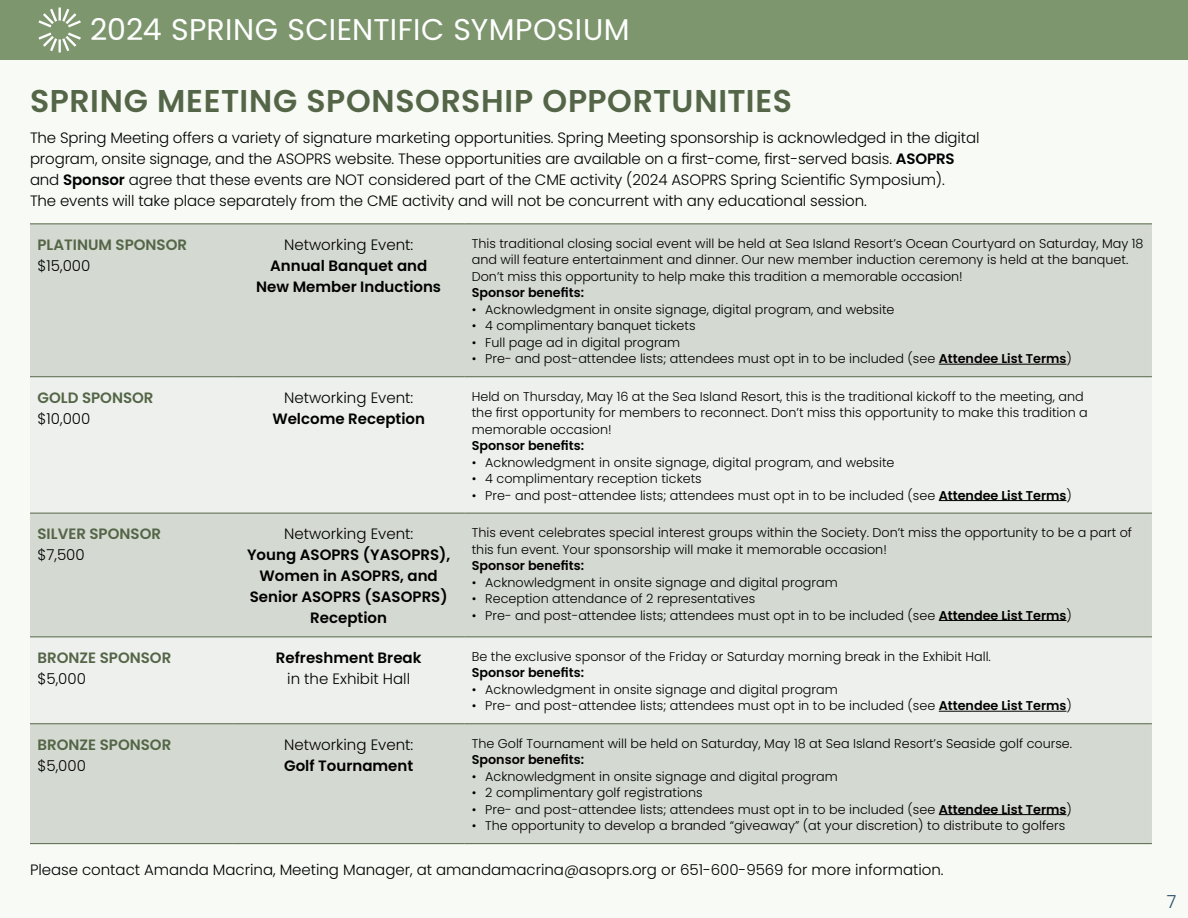
<style>
.page{position:relative;width:1188px;height:918px;background:#f7faf5}
.page>*{position:absolute;margin:0;border:0;box-sizing:border-box;transform-origin:0 0}
.Head_1{font:600 31.5px "Poppins";letter-spacing:.025em;color:#546647}
.t1{font:30px "Poppins";letter-spacing:.01em;color:#fff}
.Head_1-2{font:300 18px "Poppins";color:#294d68}
.t2{font:300 15px/21px "Poppins";letter-spacing:-.01em;color:#000}
.t3{font:600 15px/21px "Poppins";color:#000;text-align:center}
.t4{font:600 15px/21px "Poppins";color:#546647}
.t5{font:300 12.75px/16.5px "Poppins";color:#000}
.t6{font:600 12.75px "Poppins";color:#000}
.s1{font-weight:600}
.s2{font-weight:300;color:#000}
.s3{font-weight:300}
</style>
<div class="page">
<div style="left:30px;top:224px;width:1122px;height:619px;background:#d4d9d1"></div>
<svg style="left:30px;top:377px;width:1122px;height:346px;fill:#eef0ed"></svg>
<hr style="left:30px;top:223px;width:203px;height:1px;background:#546647">
<hr style="left:233px;top:223px;width:231px;height:1px;background:#546647">
<hr style="left:464px;top:223px;width:688px;height:1px;background:#546647">
<hr style="left:30px;top:376px;width:203px;height:1px;background:#546647">
<hr style="left:233px;top:376px;width:231px;height:1px;background:#546647">
<hr style="left:464px;top:376px;width:688px;height:1px;background:#546647">
<hr style="left:30px;top:513px;width:203px;height:1px;background:#546647">
<hr style="left:233px;top:513px;width:231px;height:1px;background:#546647">
<hr style="left:464px;top:513px;width:688px;height:1px;background:#546647">
<hr style="left:30px;top:636px;width:203px;height:1px;background:#546647">
<hr style="left:233px;top:636px;width:231px;height:1px;background:#546647">
<hr style="left:464px;top:636px;width:688px;height:1px;background:#546647">
<hr style="left:30px;top:723px;width:203px;height:1px;background:#546647">
<hr style="left:233px;top:723px;width:231px;height:1px;background:#546647">
<hr style="left:464px;top:723px;width:688px;height:1px;background:#546647">
<hr style="left:30px;top:843px;width:203px;height:1px;background:#546647">
<hr style="left:233px;top:843px;width:231px;height:1px;background:#546647">
<hr style="left:464px;top:843px;width:688px;height:1px;background:#546647">
<hr style="left:939px;top:364px;width:127px;height:1px;background:#000">
<hr style="left:939px;top:500px;width:127px;height:1px;background:#000">
<hr style="left:939px;top:620px;width:127px;height:1px;background:#000">
<hr style="left:939px;top:711px;width:127px;height:1px;background:#000">
<hr style="left:939px;top:814px;width:127px;height:1px;background:#000">
<div style="left:0;top:0;width:1188px;height:60px;background:#7d966e"></div>
<svg style="left:39px;top:33px;width:42px;height:19px"></svg>
<svg style="left:39px;top:7px;width:42px;height:20px"></svg>
<p class="t1" style="left:90px;top:13px;width:541px">2024 SPRING SCIENTIFIC SYMPOSIUM</p>
<p class="Head_1" style="left:30px;top:83px;width:763px">SPRING MEETING SPONSORSHIP OPPORTUNITIES</p>
<p class="t2" style="left:30px;top:128px;width:951px">The Spring Meeting offers a variety of signature marketing opportunities. Spring Meeting sponsorship is acknowledged in the digital program, onsite signage, and the ASOPRS website. These opportunities are available on a first-come, first-served basis. <span class="s1">ASOPRS </span>and <span class="s1">Sponsor</span> agree that these events are NOT considered part of the CME activity (2024 ASOPRS Spring Scientific Symposium).<br>The events will take place separately from the CME activity and will not be concurrent with any educational session.</p>
<p class="t4" style="left:38px;top:234px;width:151px">PLATINUM SPONSOR <span class="s2">$15,000</span></p>
<p class="t3" style="left:256px;top:234px;width:186px"><span class="s3">Networking Event:<br></span>Annual Banquet and<br>New Member Inductions</p>
<p class="t5" style="left:472px;top:235px;width:673px">This traditional closing social event will be held at Sea Island Resort’s Ocean Courtyard on Saturday, May 18 and will feature entertainment and dinner. Our new member induction ceremony is held at the banquet.<br>Don’t miss this opportunity to help make this tradition a memorable occasion!</p>
<p class="t6" style="left:472px;top:285px;width:114px">Sponsor benefits:</p>
<p class="t5" style="left:472px;top:301px;width:424px">• Acknowledgment in onsite signage, digital program, and website</p>
<p class="t5" style="left:472px;top:318px;width:225px">• 4 complimentary banquet tickets</p>
<p class="t5" style="left:472px;top:334px;width:210px">• Full page ad in digital program</p>
<p class="t5" style="left:472px;top:351px;width:602px">• Pre- and post-attendee lists; attendees must opt in to be included (see <span class="s1">Attendee List Terms</span>)</p>
<p class="t4" style="left:38px;top:387px;width:118px">GOLD SPONSOR <span class="s2">$10,000</span></p>
<p class="t2" style="left:272px;top:387px;width:154px;text-align:center">Networking Event:<br><span class="s1">Welcome Reception</span></p>
<p class="t5" style="left:472px;top:388px;width:618px">Held on Thursday, May 16 at the Sea Island Resort, this is the traditional kickoff to the meeting, and the first opportunity for members to reconnect. Don’t miss this opportunity to make this tradition a memorable occasion!</p>
<p class="t6" style="left:472px;top:438px;width:114px">Sponsor benefits:</p>
<p class="t5" style="left:472px;top:454px;width:424px">• Acknowledgment in onsite signage, digital program, and website</p>
<p class="t5" style="left:472px;top:470px;width:231px">• 4 complimentary reception tickets</p>
<p class="t5" style="left:472px;top:487px;width:602px">• Pre- and post-attendee lists; attendees must opt in to be included (see <span class="s1">Attendee List Terms</span>)</p>
<p class="t4" style="left:38px;top:524px;width:125px">SILVER SPONSOR <span class="s2">$7,500</span></p>
<p class="t2" style="left:284px;top:524px;width:131px">Networking Event:</p>
<p class="t5" style="left:472px;top:524px;width:662px">This event celebrates special interest groups within the Society. Don’t miss the opportunity to be a part of this fun event. Your sponsorship will make it memorable occasion!</p>
<p class="t6" style="left:472px;top:558px;width:114px">Sponsor benefits:</p>
<p class="t5" style="left:472px;top:574px;width:368px">• Acknowledgment in onsite signage and digital program</p>
<p class="t5" style="left:472px;top:590px;width:285px">• Reception attendance of 2 representatives</p>
<p class="t5" style="left:472px;top:607px;width:602px">• Pre- and post-attendee lists; attendees must opt in to be included (see <span class="s1">Attendee List Terms</span>)</p>
<p class="t3" style="left:247px;top:545px;width:205px">Young ASOPRS (YASOPRS),<br>Women in ASOPRS, and<br>Senior ASOPRS (SASOPRS)<br>Reception</p>
<p class="t4" style="left:38px;top:647px;width:135px">BRONZE SPONSOR <span class="s2">$5,000</span></p>
<p class="t3" style="left:276px;top:647px;width:147px">Refreshment Break <span class="s3">in the Exhibit Hall</span></p>
<p class="t5" style="left:472px;top:648px;width:521px">Be the exclusive sponsor of the Friday or Saturday morning break in the Exhibit Hall.</p>
<p class="t6" style="left:472px;top:665px;width:114px">Sponsor benefits:</p>
<p class="t5" style="left:472px;top:681px;width:368px">• Acknowledgment in onsite signage and digital program</p>
<p class="t5" style="left:472px;top:698px;width:602px">• Pre- and post-attendee lists; attendees must opt in to be included (see <span class="s1">Attendee List Terms</span>)</p>
<p class="t4" style="left:38px;top:734px;width:135px">BRONZE SPONSOR <span class="s2">$5,000</span></p>
<p class="t2" style="left:284px;top:734px;width:131px">Networking Event:<br><span class="s1">Golf Tournament</span></p>
<p class="t5" style="left:472px;top:735px;width:602px">The Golf Tournament will be held on Saturday, May 18 at Sea Island Resort’s Seaside golf course.</p>
<p class="t6" style="left:472px;top:752px;width:114px">Sponsor benefits:</p>
<p class="t5" style="left:472px;top:768px;width:368px">• Acknowledgment in onsite signage and digital program</p>
<p class="t5" style="left:472px;top:784px;width:232px">• 2 complimentary golf registrations</p>
<p class="t5" style="left:472px;top:801px;width:602px">• Pre- and post-attendee lists; attendees must opt in to be included (see <span class="s1">Attendee List Terms</span>)</p>
<p class="t5" style="left:472px;top:817px;width:595px">• The opportunity to develop a branded “giveaway” (at your discretion) to distribute to golfers</p>
<p class="t2" style="left:30px;top:860px;width:915px">Please contact Amanda Macrina, Meeting Manager, at amandamacrina@asoprs.org or 651-600-9569 for more information.</p>
<p class="Head_1-2" style="left:1167px;top:891px;width:11px">7</p>
</div>
